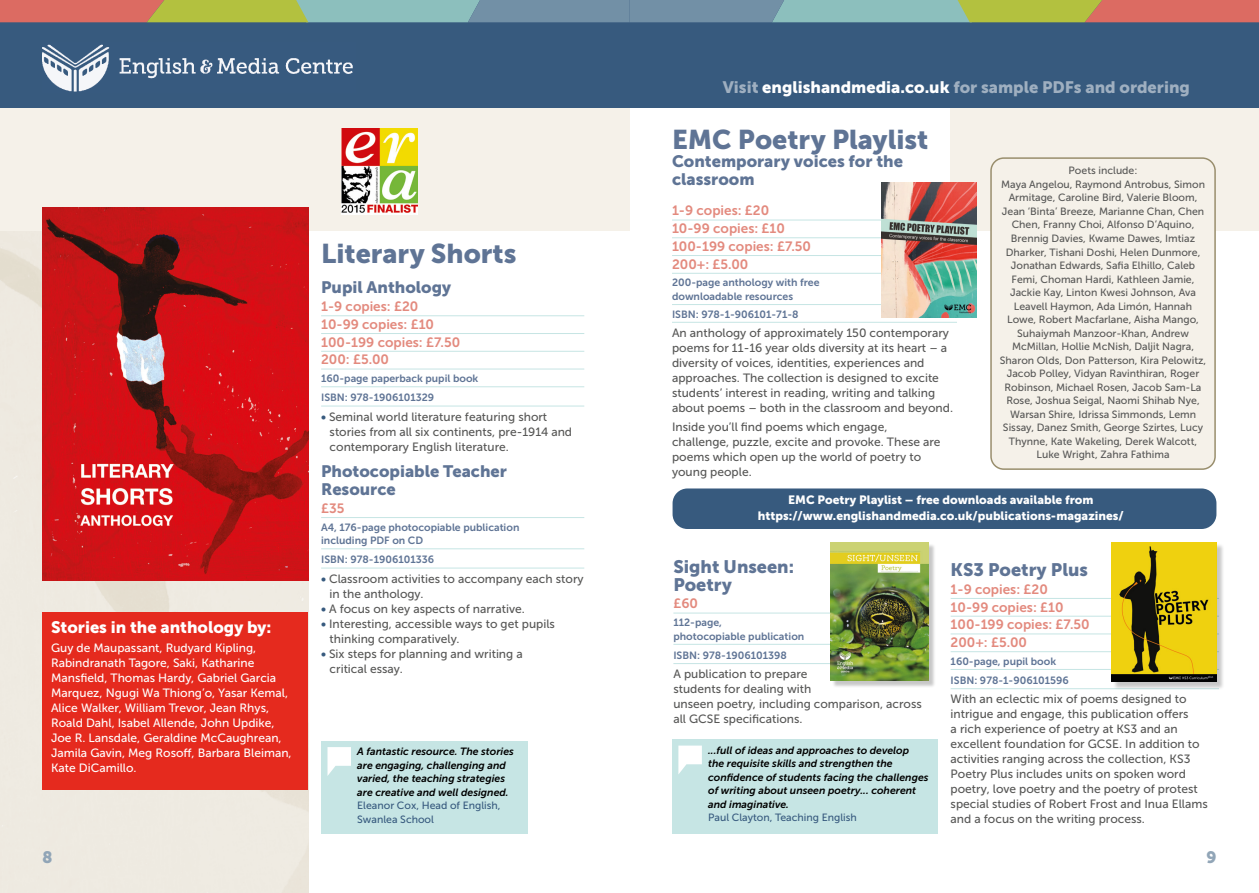
<style>
.page{position:relative;width:1259px;height:893px;background:#fff}
.page>*{position:absolute;margin:0;border:0;box-sizing:border-box;transform-origin:0 0}
.t1{font:27px "Museo Sans 900";color:#5f7495}
.t2{font:18px/18px "Museo Sans 900";color:#5f7495}
.t3{font:16.5px/18px "Museo Sans 900";color:#5f7495}
.t4{font:16.5px "Museo Sans 900";color:#9fafc0}
.t5{font:16.5px "Museo Sans 900";color:#fff}
.t6{font:16.5px "Museo Sans 900";color:#91a5b7}
.t7{font:13.5px/17.7px "Museo Sans 700";color:#e38a7e}
.t8{font:12px/15px "Museo Sans 500";color:#575756}
.t9{font:12px/15px "Museo Sans 500";color:#fff}
.t10{font:12px/16.5px "Museo Sans 900";color:#fff;text-align:center}
.t11{font:10.5px/13.5px "Museo Sans 500";color:#575756;text-align:center}
.t12{font:10.5px/13.5px "Museo Sans 700";color:#5f7495}
.t13{font:italic 10.5px/13.5px "Museo Sans 700";color:#000}
.t14{font:10.5px/13.5px "Museo Sans 500";color:#375a7e}
.s1{font-family:"Museo Sans 700";font-style:italic;color:#375a7e}
.s2{color:#fff}
</style>
<div class="page">
<img style="left:0;top:231px;width:308px;height:662px">
<div style="left:0;top:107px;width:629px;height:124px;background:#f5f1e9"></div>
<div style="left:950px;top:107px;width:309px;height:124px;background:#f5f1e9"></div>
<hr style="left:321px;top:315px;width:263px;height:1px;background:#c6e5e4">
<hr style="left:321px;top:333px;width:263px;height:1px;background:#c6e5e4">
<hr style="left:321px;top:351px;width:263px;height:1px;background:#c6e5e4">
<hr style="left:321px;top:369px;width:263px;height:1px;background:#c6e5e4">
<hr style="left:321px;top:386px;width:263px;height:1px;background:#c6e5e4">
<hr style="left:321px;top:406px;width:263px;height:1px;background:#c6e5e4">
<hr style="left:321px;top:517px;width:263px;height:1px;background:#c6e5e4">
<hr style="left:321px;top:548px;width:263px;height:1px;background:#c6e5e4">
<hr style="left:321px;top:568px;width:263px;height:1px;background:#c6e5e4">
<img style="left:43px;top:207px;width:265px;height:373px">
<div style="left:43px;top:612px;width:265px;height:178px;background:#e52a1e"></div>
<div style="left:321px;top:741px;width:207px;height:92px;background:#c6e5e4"></div>
<svg style="left:327px;top:747px;width:24px;height:29px"></svg>
<img style="left:341px;top:129px;width:76px;height:86px">
<hr style="left:672px;top:220px;width:209px;height:1px;background:#c6e5e4">
<hr style="left:672px;top:237px;width:209px;height:1px;background:#c6e5e4">
<hr style="left:672px;top:255px;width:209px;height:1px;background:#c6e5e4">
<hr style="left:672px;top:273px;width:209px;height:1px;background:#c6e5e4">
<hr style="left:672px;top:304px;width:209px;height:1px;background:#c6e5e4">
<hr style="left:672px;top:322px;width:285px;height:1px;background:#c6e5e4">
<div style="left:991px;top:158px;width:224px;height:311px;background:#f5f1e9;border-radius:13px"></div>
<div style="left:990px;top:157px;width:225px;height:313px;border:2px solid #998e6d;border-radius:13px"></div>
<div style="left:672px;top:488px;width:544px;height:41px;background:#375a7e;border-radius:15px"></div>
<hr style="left:673px;top:613px;width:157px;height:1px;background:#c6e5e4">
<hr style="left:673px;top:644px;width:157px;height:1px;background:#c6e5e4">
<hr style="left:673px;top:663px;width:157px;height:1px;background:#c6e5e4">
<hr style="left:950px;top:598px;width:269px;height:1px;background:#c6e5e4">
<hr style="left:950px;top:616px;width:269px;height:1px;background:#c6e5e4">
<hr style="left:950px;top:634px;width:269px;height:1px;background:#c6e5e4">
<hr style="left:950px;top:651px;width:269px;height:1px;background:#c6e5e4">
<hr style="left:950px;top:669px;width:269px;height:1px;background:#c6e5e4">
<hr style="left:950px;top:688px;width:269px;height:1px;background:#c6e5e4">
<div style="left:672px;top:739px;width:266px;height:94px;background:#c6e5e4"></div>
<svg style="left:678px;top:746px;width:24px;height:28px"></svg>
<div style="left:832px;top:543px;width:104px;height:145px;background:#000;opacity:.22"></div>
<img style="left:830px;top:542px;width:98px;height:139px">
<div style="left:1113px;top:543px;width:111px;height:147px;background:#000;opacity:.22"></div>
<img style="left:1112px;top:542px;width:104px;height:140px">
<img style="left:881px;top:182px;width:95px;height:135px">
<div style="left:0;top:0;width:629px;height:107px;background:#375a7e"></div>
<div style="left:629px;top:0;width:630px;height:107px;background:#375a7e"></div>
<svg style="left:0;top:0;width:1259px;height:22px;background:#a29e84"></svg>
<img style="left:43px;top:44px;width:310px;height:48px">
<h3 class="t5" style="left:51px;top:618px;width:222px">Stories in the anthology by:</h3>
<p class="t9" style="left:51px;top:641px;width:242px">Guy de Maupassant, Rudyard Kipling, Rabindranath Tagore, Saki, Katharine Mansfield, Thomas Hardy, Gabriel Garcia Marquez, Ngugi Wa Thiong’o, Yasar Kemal, Alice Walker, William Trevor, Jean Rhys, Roald Dahl, Isabel Allende, John Updike, Joe R. Lansdale, Geraldine McCaughrean, Jamila Gavin, Meg Rosoff, Barbara Bleiman, Kate DiCamillo.</p>
<h1 class="t1" style="left:321px;top:238px;width:197px">Literary Shorts</h1>
<h3 class="t3" style="left:321px;top:279px;width:131px">Pupil Anthology</h3>
<p class="t7" style="left:321px;top:298px;width:141px">1-9 copies: £20<br>10-99 copies: £10<br>100-199 copies: £7.50<br>200: £5.00</p>
<p class="t12" style="left:321px;top:369px;width:159px;line-height:19.2px">160-page paperback pupil book<br>ISBN: 978-1906101329</p>
<p class="t8" style="left:330px;top:409px;width:244px;text-indent:-9px"><span class="s1">•</span> Seminal world literature featuring short stories from all six continents, pre-1914 and contemporary English literature.</p>
<h3 class="t3" style="left:321px;top:462px;width:187px">Photocopiable Teacher<br>Resource</h3>
<p class="t7" style="left:321px;top:499px;width:25px">£35</p>
<p class="t12" style="left:321px;top:520px;width:200px">A4, 176-page photocopiable publication including PDF on CD</p>
<p class="t12" style="left:321px;top:553px;width:115px">ISBN: 978-1906101336</p>
<p class="t8" style="left:330px;top:571px;width:255px;text-indent:-9px"><span class="s1">•</span> Classroom activities to accompany each story in the anthology.</p>
<p class="t8" style="left:321px;top:601px;width:205px"><span class="s1">•</span> A focus on key aspects of narrative.</p>
<p class="t8" style="left:330px;top:616px;width:227px;text-indent:-9px"><span class="s1">•</span> Interesting, accessible ways to get pupils thinking comparatively.</p>
<p class="t8" style="left:330px;top:646px;width:195px;text-indent:-9px"><span class="s1">•</span> Six steps for planning and writing a critical essay.</p>
<p class="t13" style="left:357px;top:745px;width:158px">A fantastic resource. The stories are engaging, challenging and varied, the teaching strategies are creative and well designed.</p>
<p class="t14" style="left:357px;top:799px;width:145px">Eleanor Cox, Head of English,<br>Swanlea School</p>
<h3 class="t4" style="left:723px;top:78px;width:468px">Visit <span class="s2">englishandmedia.co.uk</span> for sample PDFs and ordering</h3>
<h1 class="t1" style="left:672px;top:124px;width:258px">EMC Poetry Playlist</h1>
<h3 class="t3" style="left:672px;top:152px;width:232px">Contemporary voices for the classroom</h3>
<p class="t7" style="left:672px;top:202px;width:141px">1-9 copies: £20<br>10-99 copies: £10<br>100-199 copies: £7.50<br>200+: £5.00</p>
<p class="t12" style="left:672px;top:276px;width:149px">200-page anthology with free downloadable resources</p>
<p class="t12" style="left:672px;top:307px;width:128px">ISBN: 978-1-906101-71-8</p>
<p class="t8" style="left:672px;top:325px;width:282px">An anthology of approximately 150 contemporary poems for 11-16 year olds diversity at its heart – a diversity of voices, identities, experiences and approaches. The collection is designed to excite students’ interest in reading, writing and talking about poems – both in the classroom and beyond.</p>
<p class="t8" style="left:672px;top:420px;width:270px">Inside you’ll find poems which engage, challenge, puzzle, excite and provoke. These are poems which open up the world of poetry to young people.</p>
<p class="t11" style="left:1000px;top:164px;width:208px">Poets include:<br>Maya Angelou, Raymond Antrobus, Simon Armitage, Caroline Bird, Valerie Bloom, Jean ‘Binta’ Breeze, Marianne Chan, Chen Chen, Franny Choi, Alfonso D’Aquino, Brennig Davies, Kwame Dawes, Imtiaz Dharker, Tishani Doshi, Helen Dunmore, Jonathan Edwards, Safia Elhillo, Caleb Femi, Choman Hardi, Kathleen Jamie, Jackie Kay, Linton Kwesi Johnson, Ava Leavell Haymon, Ada Limón, Hannah Lowe, Robert Macfarlane, Aisha Mango, Suhaiymah Manzoor-Khan, Andrew McMillan, Hollie McNish, Daljit Nagra, Sharon Olds, Don Patterson, Kira Pelowitz, Jacob Polley, Vidyan Ravinthiran, Roger Robinson, Michael Rosen, Jacob Sam-La Rose, Joshua Seigal, Naomi Shihab Nye, Warsan Shire, Idrissa Simmonds, Lemn Sissay, Danez Smith, George Szirtes, Lucy Thynne, Kate Wakeling, Derek Walcott, Luke Wright, Zahra Fathima</p>
<p class="t10" style="left:758px;top:491px;width:367px">EMC Poetry Playlist – free downloads available from https://www.englishandmedia.co.uk/publications-magazines/</p>
<h2 class="t2" style="left:673px;top:557px;width:122px">Sight Unseen:<br>Poetry</h2>
<p class="t7" style="left:673px;top:595px;width:26px">£60</p>
<p class="t12" style="left:673px;top:616px;width:132px">112-page,<br>photocopiable publication</p>
<p class="t12" style="left:673px;top:649px;width:115px">ISBN: 978-1906101398</p>
<p class="t8" style="left:673px;top:667px;width:250px">A publication to prepare<br>students for dealing with<br>unseen poetry, including comparison, across all GCSE specifications.</p>
<h2 class="t2" style="left:950px;top:561px;width:139px">KS3 Poetry Plus</h2>
<p class="t7" style="left:950px;top:580px;width:141px">1-9 copies: £20<br>10-99 copies: £10<br>100-199 copies: £7.50<br>200+: £5.00</p>
<p class="t12" style="left:950px;top:652px;width:120px;line-height:19.2px">160-page, pupil book<br>ISBN: 978-1-906101596</p>
<p class="t8" style="left:950px;top:692px;width:259px">With an eclectic mix of poems designed to intrigue and engage, this publication offers<br>a rich experience of poetry at KS3 and an excellent foundation for GCSE. In addition to activities ranging across the collection, KS3<br>Poetry Plus includes units on spoken word poetry, love poetry and the poetry of protest special studies of Robert Frost and Inua Ellams and a focus on the writing process.</p>
<p class="t13" style="left:708px;top:743px;width:222px">...full of ideas and approaches to develop<br>the requisite skills and strengthen the confidence of students facing the challenges of writing about unseen poetry... coherent and imaginative.</p>
<p class="t14" style="left:708px;top:811px;width:150px">Paul Clayton, Teaching English</p>
<h3 class="t6" style="left:43px;top:848px;width:11px">8</h3>
<h3 class="t6" style="left:1206px;top:848px;width:11px">9</h3>
</div>
